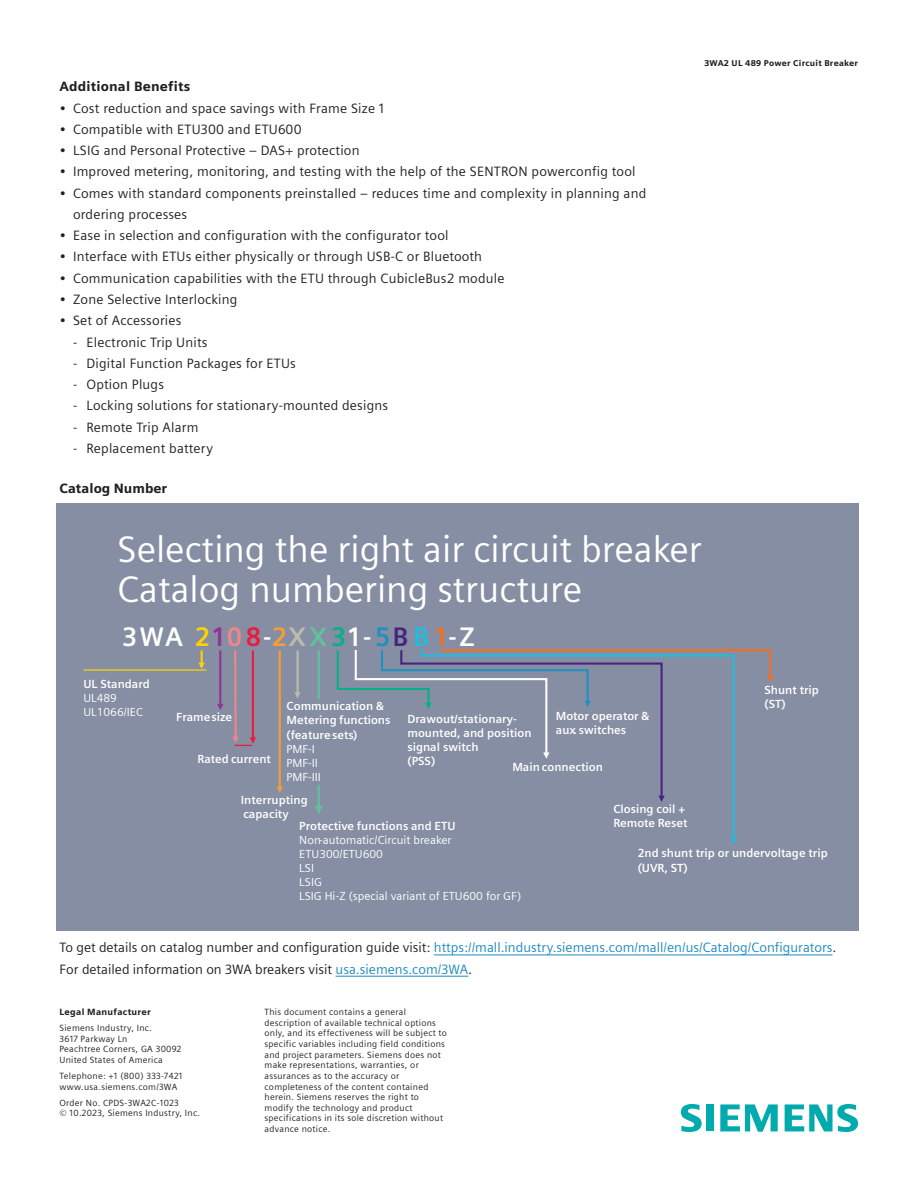
<style>
.page{position:relative;width:918px;height:1188px;background:#fff}
.page>*{position:absolute;margin:0;border:0;box-sizing:border-box;transform-origin:0 0}
.t1{font:36.75px/39.8px "Siemens Sans";color:#fff}
.t2{font:700 26.85px "Siemens Sans";letter-spacing:.075em;color:#fff}
._05__Copy_9pt_5mm{font:13.5px/21.3px "Siemens Sans";letter-spacing:.015em;color:#231f20}
._05__Copy_Head_9pt_5mm{font:900 13.5px "Siemens Sans";letter-spacing:.015em;color:#231f20}
._02__Headline_22pt_120{font:900 13.5px "Siemens Sans";color:#231f20}
.t3{font:700 11.7px/14.1px "Siemens Sans";color:#fff}
.t4{font:11.7px/14.1px "Siemens Sans";color:#fff}
._06__Copyright-Sender_6pt_2_5mm{font:9px/10.6px "Siemens Sans";letter-spacing:.03em;color:#231f20}
._06__Copyright-Sender_6pt_2_5mm-2{font:900 9px "Siemens Sans";letter-spacing:.03em;color:#231f20}
._00__Title_revision_6pt_130{font:900 8.4px "Siemens Sans";letter-spacing:.03em;color:#231f20}
.s1{color:#fed304}
.s2{color:#903393}
.s3{color:#f3858a}
.s4{color:#ed1a40}
.s5{color:#f89d33}
.s6{color:#bdbcac}
.s7{color:#61c29c}
.s8{color:#05b085}
.s9{color:#218fc0}
.s10{color:#472480}
.s11{color:#1cbfdf}
.s12{color:#f36e21}
.s13{font-weight:700}
.s14{font-weight:400}
.s15{color:#1e8abc}
</style>
<div class="page">
<hr style="left:434px;top:955px;width:398px;height:1px;background:#1e8abc">
<hr style="left:336px;top:976px;width:132px;height:1px;background:#1e8abc">
<div style="left:56px;top:504px;width:803px;height:427px;background:#858ea3"></div>
<svg style="left:198px;top:650px;width:7px;height:19px"></svg>
<hr style="left:219px;top:650px;width:2px;height:55px;background:#903393">
<svg style="left:217px;top:704px;width:6px;height:6px"></svg>
<hr style="left:83px;top:669px;width:123px;height:2px;background:#fed304">
<hr style="left:234px;top:650px;width:3px;height:88px;background:#f3858a">
<hr style="left:252px;top:650px;width:2px;height:88px;background:#ed1a40">
<svg style="left:233px;top:737px;width:23px;height:9px"></svg>
<hr style="left:279px;top:650px;width:2px;height:138px;background:#f89d33">
<svg style="left:277px;top:787px;width:6px;height:6px"></svg>
<hr style="left:318px;top:650px;width:2px;height:158px;background:#61c29c">
<svg style="left:315px;top:805px;width:8px;height:9px"></svg>
<hr style="left:297px;top:650px;width:2px;height:43px;background:#bdbcac">
<svg style="left:294px;top:692px;width:7px;height:6px"></svg>
<div style="left:287px;top:699px;width:108px;height:86px;background:#858ea3"></div>
<svg style="left:730px;top:838px;width:7px;height:6px"></svg>
<svg style="left:336px;top:649px;width:437px;height:153px"></svg>
<svg style="left:681px;top:1104px;width:32px;height:28px"></svg>
<svg style="left:720px;top:1104px;width:58px;height:28px"></svg>
<svg style="left:785px;top:1104px;width:73px;height:28px"></svg>
<p class="_05__Copy_Head_9pt_5mm" style="left:60px;top:79px;width:132px">Additional Benefits</p>
<p class="_05__Copy_9pt_5mm" style="left:60px;top:97px;width:327px">• Cost reduction and space savings with Frame Size 1</p>
<p class="_05__Copy_9pt_5mm" style="left:60px;top:119px;width:244px">• Compatible with ETU300 and ETU600</p>
<p class="_05__Copy_9pt_5mm" style="left:60px;top:140px;width:302px">• LSIG and Personal Protective – DAS+ protection</p>
<p class="_05__Copy_9pt_5mm" style="left:60px;top:161px;width:578px">• Improved metering, monitoring, and testing with the help of the SENTRON powerconfig tool</p>
<p class="_05__Copy_9pt_5mm" style="left:73px;top:182px;width:575px;text-indent:-14px">• Comes with standard components preinstalled – reduces time and complexity in planning and ordering processes</p>
<p class="_05__Copy_9pt_5mm" style="left:60px;top:225px;width:391px">• Ease in selection and configuration with the configurator tool</p>
<p class="_05__Copy_9pt_5mm" style="left:60px;top:246px;width:424px">• Interface with ETUs either physically or through USB-C or Bluetooth</p>
<p class="_05__Copy_9pt_5mm" style="left:60px;top:268px;width:447px">• Communication capabilities with the ETU through CubicleBus2 module</p>
<p class="_05__Copy_9pt_5mm" style="left:60px;top:289px;width:180px">• Zone Selective Interlocking</p>
<p class="_05__Copy_9pt_5mm" style="left:60px;top:310px;width:123px">• Set of Accessories</p>
<p class="_05__Copy_9pt_5mm" style="left:73px;top:331px;width:136px">- Electronic Trip Units</p>
<p class="_05__Copy_9pt_5mm" style="left:73px;top:353px;width:224px">- Digital Function Packages for ETUs</p>
<p class="_05__Copy_9pt_5mm" style="left:73px;top:374px;width:93px">- Option Plugs</p>
<p class="_05__Copy_9pt_5mm" style="left:73px;top:395px;width:317px">- Locking solutions for stationary-mounted designs</p>
<p class="_05__Copy_9pt_5mm" style="left:73px;top:416px;width:127px">- Remote Trip Alarm</p>
<p class="_05__Copy_9pt_5mm" style="left:73px;top:438px;width:141px">- Replacement battery</p>
<p class="_02__Headline_22pt_120" style="left:60px;top:480px;width:109px">Catalog Number</p>
<p class="_00__Title_revision_6pt_130" style="left:704px;top:58px;width:155px">3WA2 UL 489 Power Circuit Breaker</p>
<p class="t1" style="left:118px;top:530px;width:586px">Selecting the right air circuit breaker<br>Catalog numbering structure</p>
<p class="t2" style="left:122px;top:621px;width:354px">3WA <span class="s1">2</span><span class="s2">1</span><span class="s3">0</span><span class="s4">8</span>-<span class="s5">2</span><span class="s6">X</span><span class="s7">X</span><span class="s8">3</span>1-<span class="s9">5</span><span class="s10">B</span><span class="s11">B</span><span class="s12">1</span>-Z</p>
<p class="t4" style="left:83px;top:677px;width:68px"><span class="s13">UL Standard<br></span>UL489<br>UL1066/IEC</p>
<p class="t3" style="left:198px;top:752px;width:75px">Rated current</p>
<p class="t3" style="left:241px;top:793px;width:69px">Interrupting capacity</p>
<p class="t3" style="left:765px;top:683px;width:56px">Shunt trip (ST)</p>
<p class="t3" style="left:287px;top:699px;width:105px">Communication &amp;<br>Metering functions (featuresets)<br><span class="s14">PMF-I<br>PMF-II<br>PMF-III</span></p>
<p class="t3" style="left:556px;top:708px;width:95px">Motor operator &amp; aux. switches</p>
<p class="t3" style="left:176px;top:710px;width:58px">Frame size</p>
<p class="t3" style="left:407px;top:712px;width:126px">Drawout/stationary&shy;mounted, and position signal switch<br>(PSS)</p>
<p class="t3" style="left:512px;top:760px;width:92px">Main connection</p>
<p class="t3" style="left:613px;top:802px;width:76px">Closing coil +<br>Remote Reset</p>
<p class="t3" style="left:638px;top:846px;width:191px;line-height:14.9px">2nd shunt trip or undervoltage trip (UVR, ST)</p>
<p class="t4" style="left:299px;top:819px;width:224px"><span class="s13">Protective functions and ETU<br></span>Non-automatic/Circuit breaker<br>ETU300/ETU600<br>LSI<br>LSIG<br>LSIG Hi-Z (special variant of ETU600 for GF)</p>
<p class="_05__Copy_9pt_5mm" style="left:60px;top:937px;width:778px">To get details on catalog number and configuration guide visit: <span class="s15">https://mall.industry.siemens.com/mall/en/us/Catalog/Configurators</span>.<br>For detailed information on 3WA breakers visit <span class="s15">usa.siemens.com/3WA</span>.</p>
<p class="_06__Copyright-Sender_6pt_2_5mm-2" style="left:60px;top:1007px;width:93px">Legal Manufacturer</p>
<p class="_06__Copyright-Sender_6pt_2_5mm" style="left:60px;top:1023px;width:124px">Siemens Industry, Inc.<br>3617 Parkway Ln<br>Peachtree Corners, GA 30092<br>United States of America</p>
<p class="_06__Copyright-Sender_6pt_2_5mm" style="left:60px;top:1071px;width:125px">Telephone: +1 (800) 333-7421 www.usa.siemens.com/3WA</p>
<p class="_06__Copyright-Sender_6pt_2_5mm" style="left:60px;top:1097px;width:142px">Order No. CPDS-3WA2C-1023<br>© 10.2023, Siemens Industry, Inc.</p>
<p class="_06__Copyright-Sender_6pt_2_5mm" style="left:265px;top:1007px;width:184px">This document contains a general description of available technical options only, and its effectiveness will be subject to specific variables including field conditions and project parameters. Siemens does not make representations, warranties, or assurances as to the accuracy or completeness of the content contained herein. Siemens reserves the right to modify the technology and product specifications in its sole discretion without advance notice.</p>
</div>
